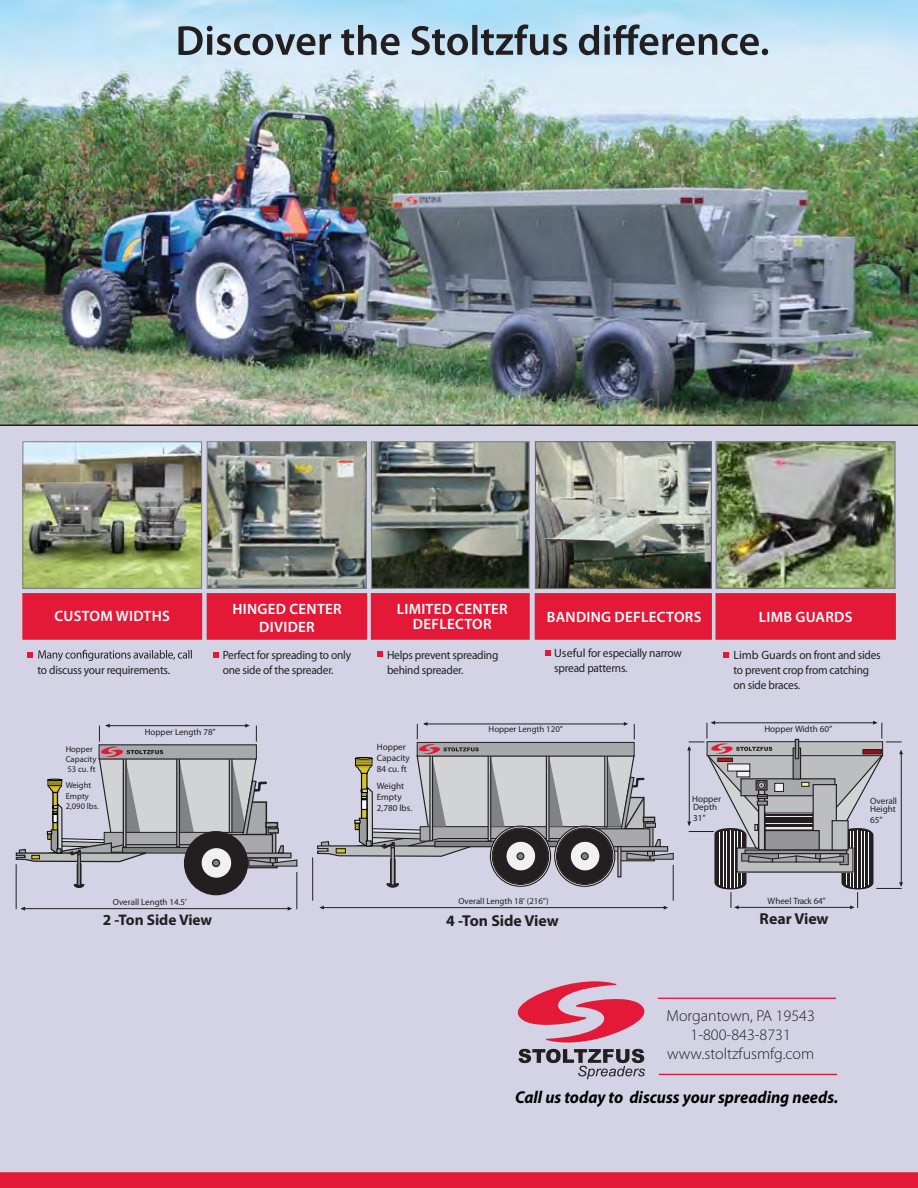
<style>
.page{position:relative;width:918px;height:1188px;background:#d4d3e6}
.page>*{position:absolute;margin:0;border:0;box-sizing:border-box;transform-origin:0 0}
.t1{font:italic 700 17.25px "Myriad Pro";color:#000;scale:.95 1}
.t2{font:300 16.05px/19.2px "Myriad Pro";color:#231f20;text-align:center}
.t3{font:700 15.9px "Myriad Pro";color:#231f20}
.t4{font:700 15.3px "Myriad Pro";color:#231f20}
.t5{font:600 15px/17.2px "Myriad Pro";letter-spacing:.02em;color:#fff;text-align:center}
.t6{font:12px/15px "Myriad Pro";letter-spacing:-.02em;color:#231f20;scale:.95 1}
.t7{font:12px/15px "Myriad Pro";letter-spacing:-.02em;color:#231f20}
.t8{font:9.15px/10.9px "Myriad Pro";color:#231f20}
.t9{font:9.15px "Myriad Pro";letter-spacing:-.045em;color:#231f20}
.t10{font:9px "Myriad Pro";color:#231f20}
.t11{font:8.85px "Myriad Pro";color:#231f20}
.t12{font:8.55px/10.4px "Myriad Pro";color:#231f20}
</style>
<div class="page">
<img style="left:0;top:0;width:918px;height:424px">
<svg style="left:178px;top:24px;width:590px;height:31px;background:#8da0ac"></svg>
<hr style="left:0;top:424px;width:918px;height:2px;background:#231f20">
<div style="left:22px;top:593px;width:874px;height:47px;background:#e31937"></div>
<img style="left:24px;top:443px;width:176px;height:144px">
<div style="left:22px;top:441px;width:180px;height:148px;border:1px solid #808285"></div>
<img style="left:719px;top:444px;width:174px;height:142px">
<div style="left:716px;top:441px;width:180px;height:148px;border:2px solid #808285"></div>
<img style="left:209px;top:443px;width:156px;height:144px">
<div style="left:207px;top:441px;width:160px;height:148px;border:1px solid #808285"></div>
<img style="left:537px;top:443px;width:173px;height:144px">
<div style="left:535px;top:441px;width:177px;height:148px;border:1px solid #6d6f71"></div>
<img style="left:373px;top:443px;width:155px;height:144px">
<div style="left:371px;top:441px;width:159px;height:148px;border:1px solid #808285"></div>
<svg style="left:213px;top:652px;width:6px;height:6px"></svg>
<svg style="left:545px;top:650px;width:6px;height:5px"></svg>
<svg style="left:723px;top:653px;width:6px;height:5px"></svg>
<div style="left:239px;top:857px;width:39px;height:11px;border:1px solid #231f20"></div>
<hr style="left:16px;top:864px;width:1px;height:45px;background:#231f20">
<hr style="left:296px;top:872px;width:1px;height:37px;background:#231f20">
<hr style="left:21px;top:908px;width:268px;height:1px;background:#231f20">
<svg style="left:73px;top:884px;width:12px;height:4px"></svg>
<div style="left:77px;top:854px;width:4px;height:32px;border:1px solid #231f20"></div>
<svg style="left:15px;top:724px;width:283px;height:143px"></svg>
<div style="left:185px;top:832px;width:62px;height:63px;background:#231f20;border-radius:50%"></div>
<div style="left:184px;top:831px;width:64px;height:64px;border:1px solid #231f20;border-radius:50%"></div>
<div style="left:201px;top:848px;width:31px;height:30px;background:#f1f1f2;border-radius:50%"></div>
<div style="left:200px;top:847px;width:32px;height:32px;border:1px solid #231f20;border-radius:50%"></div>
<div style="left:213px;top:860px;width:7px;height:7px;background:#808285;border-radius:50%"></div>
<div style="left:212px;top:859px;width:8px;height:8px;border:1px solid #231f20;border-radius:50%"></div>
<svg style="left:687px;top:721px;width:216px;height:188px"></svg>
<div style="left:618px;top:851px;width:37px;height:10px;border:1px solid #231f20"></div>
<svg style="left:490px;top:826px;width:61px;height:60px"></svg>
<div style="left:493px;top:829px;width:55px;height:54px;background:#231f20;border-radius:50%"></div>
<svg style="left:506px;top:841px;width:30px;height:30px"></svg>
<div style="left:505px;top:841px;width:31px;height:31px;border:1px solid #231f20;border-radius:50%"></div>
<svg style="left:555px;top:826px;width:60px;height:60px"></svg>
<div style="left:557px;top:829px;width:55px;height:54px;background:#231f20;border-radius:50%"></div>
<div style="left:570px;top:841px;width:30px;height:30px;background:#f1f1f2;border-radius:50%"></div>
<div style="left:570px;top:841px;width:31px;height:31px;border:1px solid #231f20;border-radius:50%"></div>
<hr style="left:312px;top:857px;width:1px;height:44px;background:#231f20">
<hr style="left:673px;top:865px;width:1px;height:36px;background:#231f20">
<hr style="left:323px;top:907px;width:341px;height:1px;background:#231f20">
<svg style="left:319px;top:906px;width:5px;height:4px"></svg>
<svg style="left:386px;top:883px;width:13px;height:5px"></svg>
<div style="left:390px;top:859px;width:6px;height:27px;border:1px solid #231f20"></div>
<div style="left:391px;top:847px;width:4px;height:39px;border:1px solid #231f20"></div>
<div style="left:617px;top:846px;width:4px;height:31px;border:1px solid #231f20"></div>
<svg style="left:317px;top:722px;width:357px;height:138px"></svg>
<div style="left:0;top:1172px;width:918px;height:16px;background:#e31937"></div>
<hr style="left:659px;top:1074px;width:178px;height:1px;background:#e31937">
<svg style="left:517px;top:981px;width:128px;height:98px"></svg>
<hr style="left:658px;top:998px;width:178px;height:1px;background:#e31937">
<svg style="left:27px;top:650px;width:165px;height:11px"></svg>
<svg style="left:377px;top:652px;width:5px;height:5px"></svg>
<p class="t5" style="left:54px;top:607px;width:117px">CUSTOM WIDTHS</p>
<p class="t5" style="left:232px;top:600px;width:111px">HINGED CENTER<br>DIVIDER</p>
<p class="t5" style="left:397px;top:601px;width:113px;line-height:15px">LIMITED CENTER<br>DEFLECTOR</p>
<p class="t5" style="left:547px;top:608px;width:156px">BANDING DEFLECTORS</p>
<p class="t5" style="left:759px;top:608px;width:95px">LIMB GUARDS</p>
<p class="t7" style="left:554px;top:645px;width:129px">Useful for especially narrow spread patterns.</p>
<p class="t6" style="left:223px;top:647px;width:137px">Perfect for spreading to only one side of the spreader.</p>
<p class="t6" style="left:387px;top:647px;width:119px">Helps prevent spreading behind spreader.</p>
<p class="t7" style="left:733px;top:647px;width:149px">Limb Guards on front and sides to prevent crop from catching on side braces.</p>
<p class="t6" style="left:38px;top:662px;width:141px">to discuss your requirements.</p>
<p class="t10" style="left:145px;top:727px;width:73px">Hopper Length 78”</p>
<p class="t11" style="left:489px;top:724px;width:76px">Hopper Length 120”</p>
<p class="t8" style="left:764px;top:724px;width:70px">Hopper Width 60”</p>
<p class="t12" style="left:66px;top:744px;width:32px">Hopper<br>Capacity<br>53 cu. ft</p>
<p class="t12" style="left:66px;top:780px;width:35px">Weight<br>Empty<br>2,090 lbs.</p>
<p class="t8" style="left:377px;top:741px;width:35px">Hopper<br>Capacity<br>84 cu. ft</p>
<p class="t8" style="left:377px;top:780px;width:37px">Weight<br>Empty<br>2,780 lbs.</p>
<p class="t8" style="left:692px;top:794px;width:30px;line-height:8.4px">Hopper<br>Depth</p>
<p class="t8" style="left:693px;top:812px;width:14px">31”</p>
<p class="t8" style="left:870px;top:797px;width:28px;line-height:8.4px">Overall<br>Height</p>
<p class="t8" style="left:870px;top:815px;width:14px">65”</p>
<p class="t10" style="left:113px;top:896px;width:76px">Overall Length 14.5’</p>
<p class="t11" style="left:458px;top:895px;width:92px">Overall Length 18’ (216”)</p>
<p class="t9" style="left:768px;top:895px;width:60px">Wheel Track 64”</p>
<p class="t4" style="left:103px;top:910px;width:111px">2 -Ton Side View</p>
<p class="t3" style="left:446px;top:910px;width:114px">4 -Ton Side View</p>
<p class="t3" style="left:760px;top:908px;width:70px">Rear View</p>
<p class="t2" style="left:667px;top:1006px;width:150px">Morgantown, PA 19543<br>1-800-843-8731 www.stoltzfusmfg.com</p>
<p class="t1" style="left:515px;top:1086px;width:342px">Call us today to discuss your spreading needs.</p>
</div>
